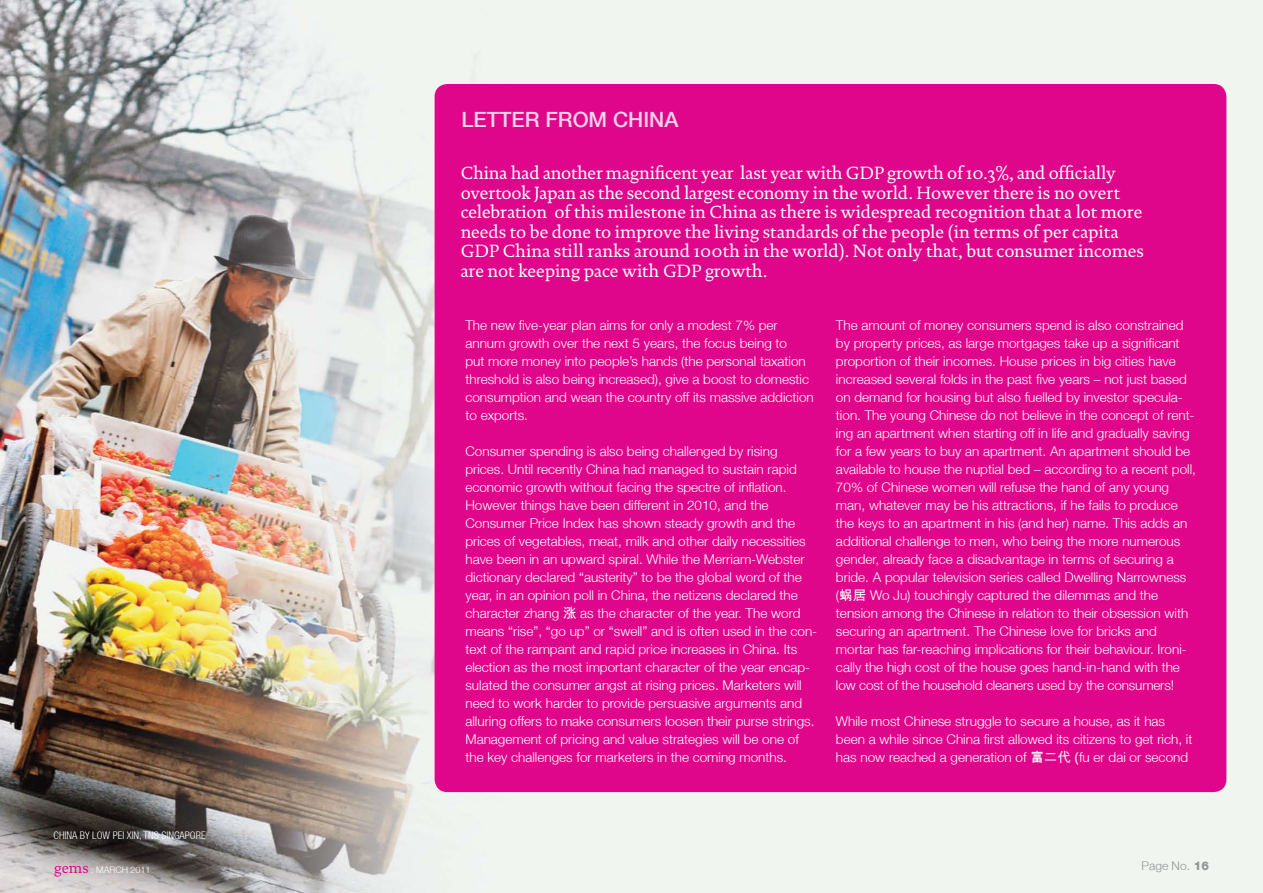
<style>
.page{position:relative;width:1263px;height:893px;background:#fff}
.page>*{position:absolute;margin:0;border:0;box-sizing:border-box;transform-origin:0 0}
.t1{font:500 21px "Helvetica Neue";color:#f6d4e5}
.t2{font:18px/19.5px "DTL Documenta ST";color:#fff}
.t3{font:300 13.5px/18px "Helvetica Neue";color:#fff}
.t4{font:300 12px "Helvetica Neue";color:#939598}
.t5{font:300 condensed 10.5px "Helvetica Neue";color:#fff}
.t6{font:300 9px "Helvetica Neue";color:#fff}
.s1{font-family:"Arial Unicode MS";font-weight:400}
.s2{font-family:"DTL Documenta ST";font-weight:400;font-size:15px;color:#df068c}
.s3{font-weight:800}
</style>
<div class="page">
<img style="left:0;top:0;width:1263px;height:893px">
<div style="left:435px;top:84px;width:791px;height:708px;background:#df068c;border-radius:13px"></div>
<h1 class="t1" style="left:461px;top:107px;width:26px">LETTER</h1>
<h1 class="t1" style="left:545px;top:107px;width:16px">FROM</h1>
<h1 class="t1" style="left:613px;top:107px;width:29px">CHINA</h1>
<p class="t2" style="left:461px;top:164px;width:685px">China had another magnificent year last year with GDP growth of 10.3%, and officially overtook Japan as the second largest economy in the world. However there is no overt celebration of this milestone in China as there is widespread recognition that a lot more needs to be done to improve the living standards of the people (in terms of per capita GDP China still ranks around 100th in the world). Not only that, but consumer incomes are not keeping pace with GDP growth.</p>
<p class="t5" style="left:54px;top:829px;width:154px">CHINA BY LOW PEI XIN, TNS SINGAPORE</p>
<p class="t3" style="left:465px;top:316px;width:350px">The new five-year plan aims for only a modest 7% per annum growth over the next 5 years, the focus being to<br>put more money into people’s hands (the personal taxation threshold is also being increased), give a boost to domestic consumption and wean the country off its massive addiction to exports.</p>
<p class="t3" style="left:465px;top:442px;width:353px">Consumer spending is also being challenged by rising prices. Until recently China had managed to sustain rapid economic growth without facing the spectre of inflation.<br>However things have been different in 2010, and the Consumer Price Index has shown steady growth and the prices of vegetables, meat, milk and other daily necessities have been in an upward spiral. While the Merriam-Webster dictionary declared “austerity” to be the global word of the year, in an opinion poll in China, the netizens declared the character zhang <span class="s1">涨</span> as the character of the year. The word means “rise”, “go up” or “swell” and is often used in the con&shy;text of the rampant and rapid price increases in China. Its election as the most important character of the year encap&shy;sulated the consumer angst at rising prices. Marketers will need to work harder to provide persuasive arguments and alluring offers to make consumers loosen their purse strings.<br>Management of pricing and value strategies will be one of the key challenges for marketers in the coming months.</p>
<p class="t3" style="left:836px;top:316px;width:361px">The amount of money consumers spend is also constrained by property prices, as large mortgages take up a significant proportion of their incomes. House prices in big cities have increased several folds in the past five years – not just based on demand for housing but also fuelled by investor specula&shy;tion. The young Chinese do not believe in the concept of rent&shy;ing an apartment when starting off in life and gradually saving for a few years to buy an apartment. An apartment should be available to house the nuptial bed – according to a recent poll, 70% of Chinese women will refuse the hand of any young man, whatever may be his attractions, if he fails to produce the keys to an apartment in his (and her) name. This adds an additional challenge to men, who being the more numerous gender, already face a disadvantage in terms of securing a bride. A popular television series called Dwelling Narrowness<br>(<span class="s1">蜗居</span> Wo Ju) touchingly captured the dilemmas and the tension among the Chinese in relation to their obsession with securing an apartment. The Chinese love for bricks and mortar has far-reaching implications for their behaviour. Ironi&shy;cally the high cost of the house goes hand-in-hand with the low cost of the household cleaners used by the consumers!</p>
<p class="t3" style="left:836px;top:712px;width:358px">While most Chinese struggle to secure a house, as it has been a while since China first allowed its citizens to get rich, it has now reached a generation of <span class="s1">富二代 (</span>fu er dai or second</p>
<p class="t6" style="left:54px;top:864px;width:98px"><span class="s2">gems</span> : MARCH 2011</p>
<p class="t4" style="left:1141px;top:858px;width:69px">Page No. <span class="s3">16</span></p>
</div>
